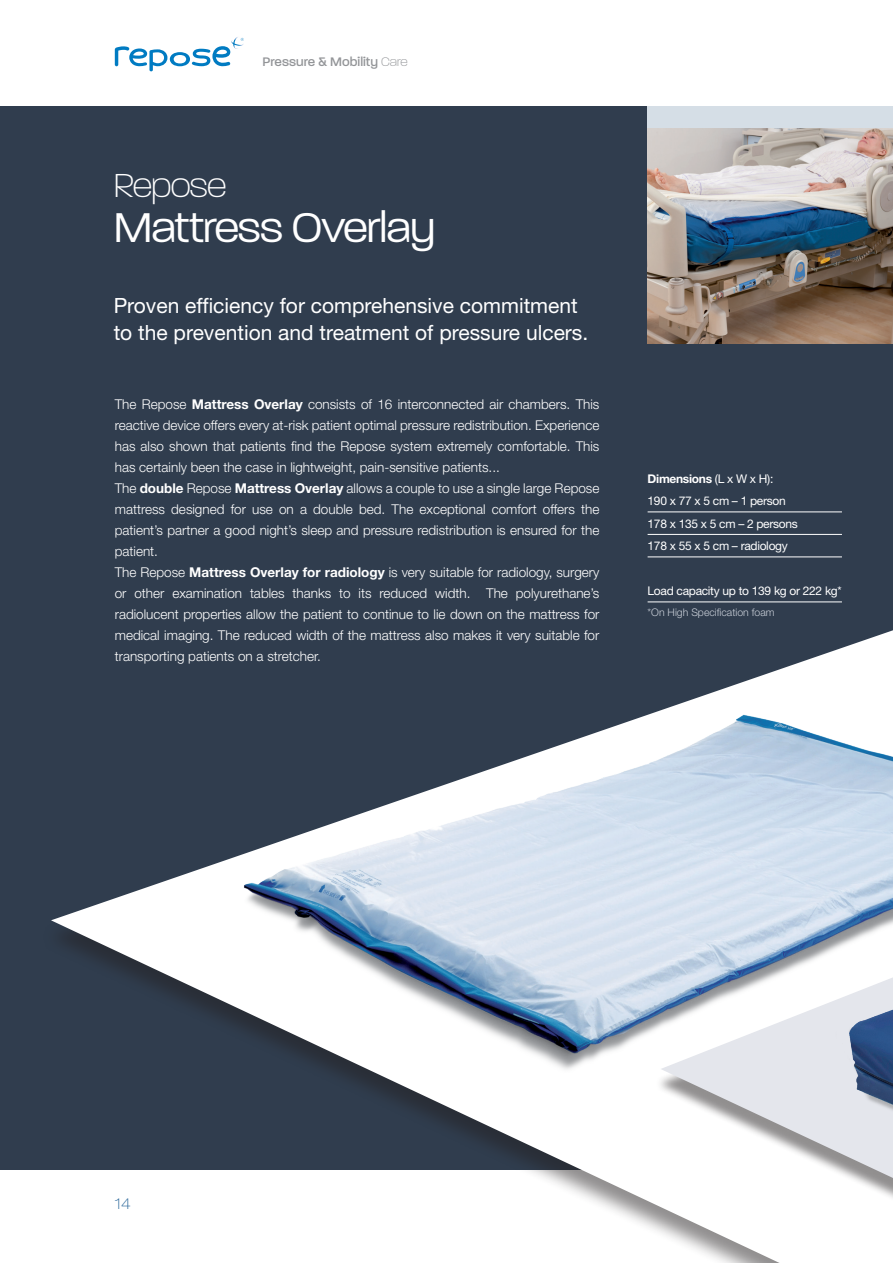
<style>
.page{position:relative;width:893px;height:1263px;background:#fff}
.page>*{position:absolute;margin:0;border:0;box-sizing:border-box;transform-origin:0 0}
.t1{font:300 45px "Paralucent";letter-spacing:-.02em;color:#fff}
.t2{font:200 36px "Paralucent";letter-spacing:-.02em;color:#fff}
.t3{font:21px/27px "Helvetica Neue LT Std";color:#fff}
.t4{font:100 expanded 15px "Helvetica Neue LT Pro";color:#296699}
.t5{font:300 13.5px/21px "Helvetica Neue LT Std";color:#fff}
.t6{font:500 13.35px "Paralucent W00";color:#939598}
.t7{font:12px/22.5px "Helvetica Neue LT Std";letter-spacing:-.025em;color:#fff}
.t8{font:300 10.5px "Helvetica Neue LT Std";color:#c8ced7}
.s1{font-family:"Paralucent";font-weight:200}
.s2{font-weight:700}
</style>
<div class="page">
<svg style="left:115px;top:37px;width:129px;height:34px"></svg>
<div style="left:0;top:106px;width:893px;height:1063px;background:#303d4e"></div>
<svg style="left:51px;top:861px;width:603px;height:368px"></svg>
<div style="left:654px;top:719px;width:239px;height:544px;background:#231f20;opacity:.5"></div>
<div style="left:660px;top:1154px;width:69px;height:24px;background:#fff"></div>
<div style="left:648px;top:106px;width:245px;height:238px;background:#d5dee6"></div>
<img style="left:648px;top:129px;width:245px;height:215px">
<img style="left:222px;top:630px;width:671px;height:524px">
<hr style="left:648px;top:512px;width:194px;height:1px;background:#fff">
<hr style="left:648px;top:534px;width:194px;height:1px;background:#fff">
<hr style="left:648px;top:557px;width:194px;height:1px;background:#fff">
<hr style="left:648px;top:602px;width:194px;height:1px;background:#fff">
<img style="left:729px;top:731px;width:164px;height:532px">
<p class="t6" style="left:262px;top:54px;width:147px">Pressure &amp; Mobility <span class="s1">Care</span></p>
<h2 class="t2" style="left:114px;top:165px;width:114px">Repose</h2>
<h1 class="t1" style="left:114px;top:202px;width:323px">Mattress Overlay</h1>
<h3 class="t3" style="left:114px;top:291px;width:476px">Proven efficiency for comprehensive commitment to the prevention and treatment of pressure ulcers.</h3>
<p class="t5" style="left:115px;top:394px;width:486px">The Repose <span class="s2">Mattress Overlay</span> consists of 16 interconnected air chambers. This reactive device offers every at-risk patient optimal pressure redistribution. Experience has also shown that patients find the Repose system extremely comfortable. This has certainly been the case in lightweight, pain-sensitive patients...<br>The <span class="s2">double</span> Repose <span class="s2">Mattress Overlay</span> allows a couple to use a single large Repose mattress designed for use on a double bed. The exceptional comfort offers the patient’s partner a good night’s sleep and pressure redistribution is ensured for the patient.<br>The Repose <span class="s2">Mattress Overlay for radiology</span> is very suitable for radiology, surgery or other examination tables thanks to its reduced width. The polyurethane’s radiolucent properties allow the patient to continue to lie down on the mattress for medical imaging. The reduced width of the mattress also makes it very suitable for transporting patients on a stretcher.</p>
<p class="t7" style="left:648px;top:467px;width:152px"><span class="s2">Dimensions</span> (L x W x H):<br>190 x 77 x 5 cm – 1 person<br>178 x 135 x 5 cm – 2 persons<br>178 x 55 x 5 cm – radiology</p>
<p class="t7" style="left:648px;top:579px;width:196px">Load capacity up to 139 kg or 222 kg*</p>
<p class="t8" style="left:648px;top:606px;width:129px">*On High Specification foam</p>
<p class="t4" style="left:115px;top:1195px;width:18px">14</p>
</div>
